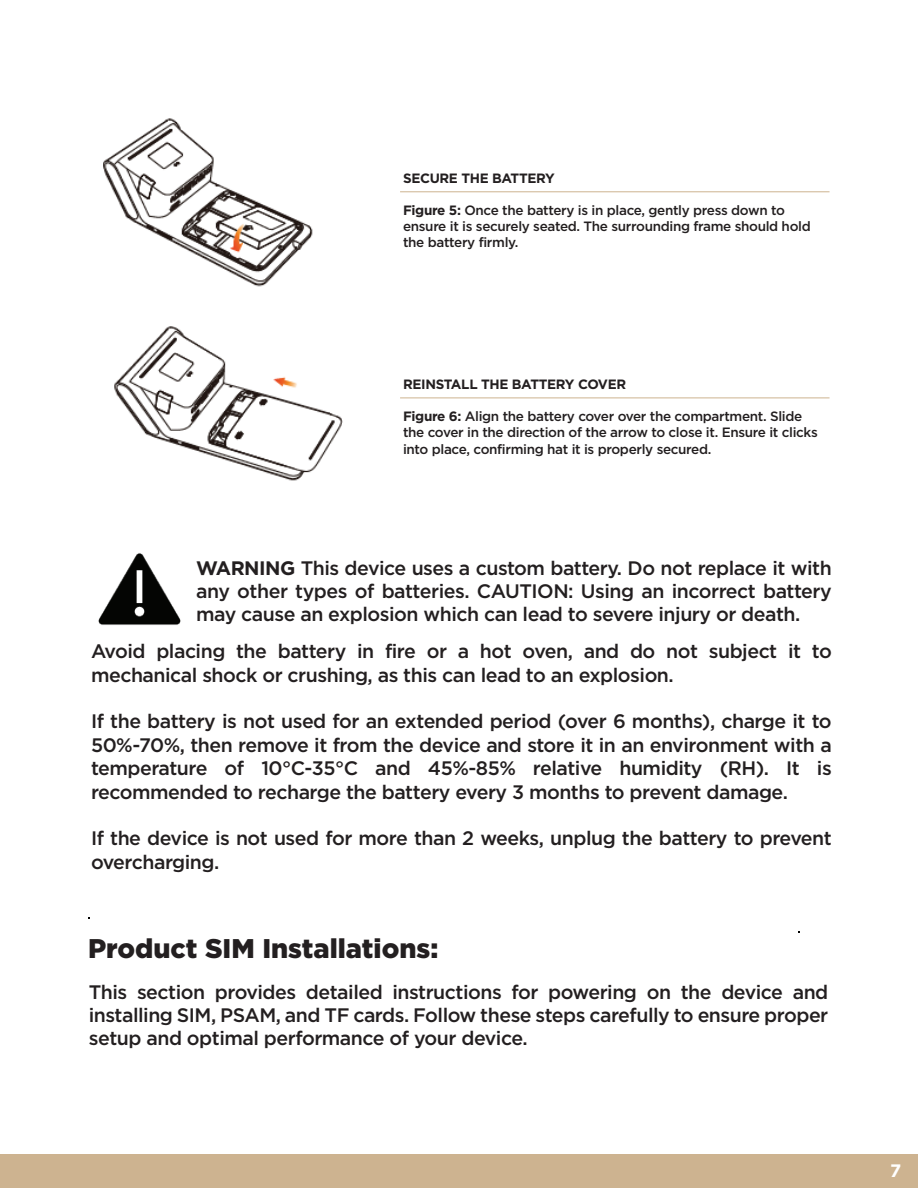
<style>
.page{position:relative;width:918px;height:1188px;background:#fff}
.page>*{position:absolute;margin:0;border:0;box-sizing:border-box;transform-origin:0 0}
.t1{font:900 27px "Gotham";color:#231f20}
.t2{font:500 19.5px/23.4px "Gotham";letter-spacing:-.025em;color:#231f20;text-align:justify}
.t3{font:700 18px "Gotham";color:#fff}
.t4{font:500 13.5px/16.2px "Gotham";letter-spacing:-.025em;color:#231f20}
.t5{font:700 13.5px "Gotham";letter-spacing:-.025em;color:#231f20}
.s1{font-weight:700}
</style>
<div class="page">
<img style="left:114px;top:326px;width:229px;height:155px">
<div style="left:0;top:1155px;width:918px;height:33px;background:#cdb390"></div>
<hr style="left:400px;top:191px;width:430px;height:1px;background:#cdb390">
<hr style="left:400px;top:398px;width:430px;height:1px;background:#cdb390">
<img style="left:103px;top:118px;width:210px;height:169px">
<img style="left:98px;top:553px;width:83px;height:72px">
<p class="t5" style="left:403px;top:169px;width:153px">SECURE THE BATTERY</p>
<p class="t4" style="left:403px;top:202px;width:409px"><span class="s1">Figure 5:</span> Once the battery is in place, gently press down to ensure it is securely seated. The surrounding frame should hold the battery firmly.</p>
<p class="t5" style="left:403px;top:375px;width:225px">REINSTALL THE BATTERY COVER</p>
<p class="t4" style="left:403px;top:408px;width:416px"><span class="s1">Figure 6:</span> Align the battery cover over the compartment. Slide the cover in the direction of the arrow to close it. Ensure it clicks into place, confirming hat it is properly secured.</p>
<p class="t2" style="left:196px;top:556px;width:637px"><span class="s1">WARNING</span> This device uses a custom battery. Do not replace it with any other types of batteries. CAUTION: Using an incorrect battery may cause an explosion which can lead to severe injury or death.</p>
<p class="t2" style="left:91px;top:639px;width:742px">Avoid placing the battery in fire or a hot oven, and do not subject it to mechanical shock or crushing, as this can lead to an explosion.</p>
<p class="t2" style="left:91px;top:709px;width:742px">If the battery is not used for an extended period (over 6 months), charge it to 50%-70%, then remove it from the device and store it in an environment with a temperature of 10°C-35°C and 45%-85% relative humidity (RH). It is recommended to recharge the battery every 3 months to prevent damage.</p>
<p class="t2" style="left:91px;top:826px;width:742px">If the device is not used for more than 2 weeks, unplug the battery to prevent overcharging.</p>
<h1 class="t1" style="left:88px;top:933px;width:352px">Product SIM Installations:</h1>
<p class="t2" style="left:89px;top:980px;width:741px">This section provides detailed instructions for powering on the device and installing SIM, PSAM, and TF cards. Follow these steps carefully to ensure proper setup and optimal performance of your device.</p>
<p class="t3" style="left:890px;top:1159px;width:13px">7</p>
</div>
